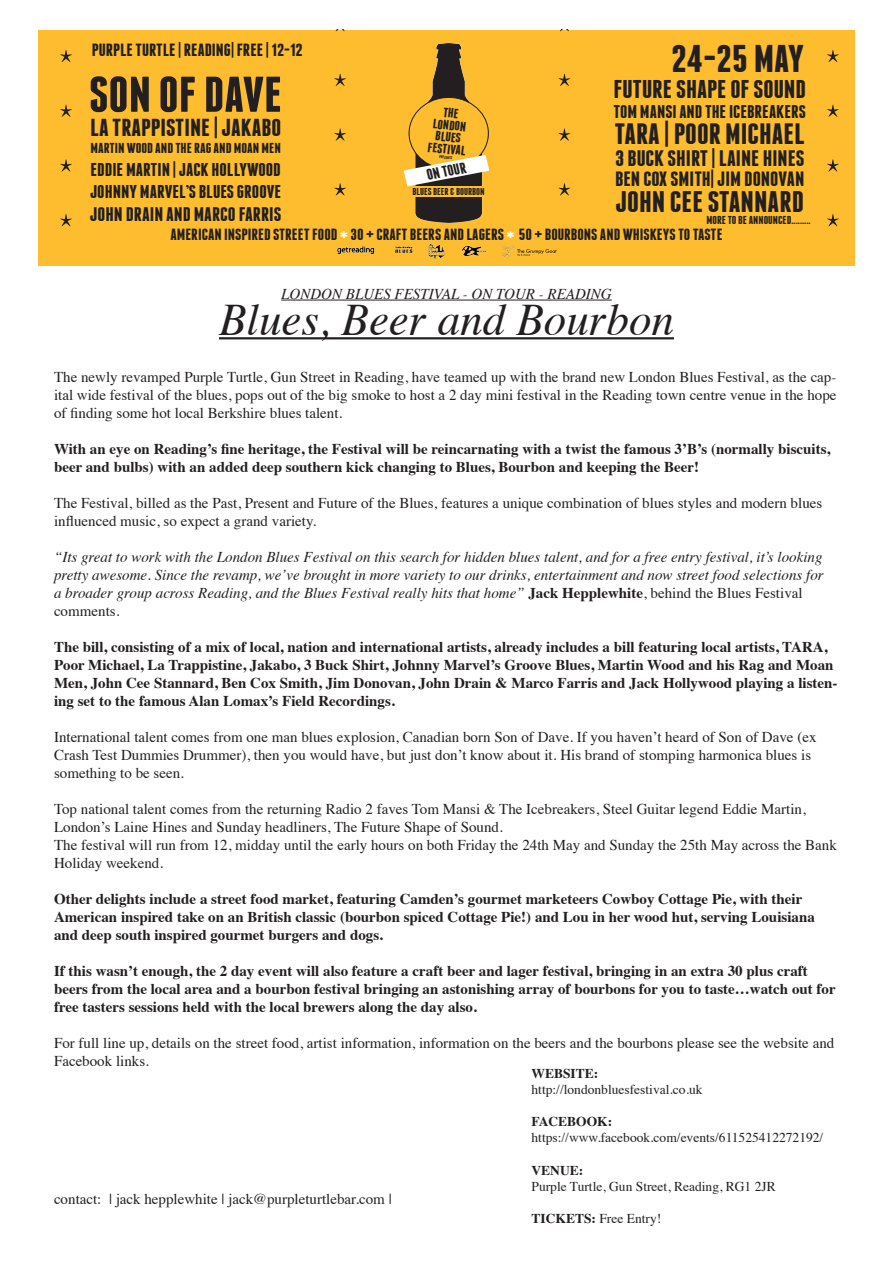
<style>
.page{position:relative;width:893px;height:1263px;background:#fff}
.page>*{position:absolute;margin:0;border:0;box-sizing:border-box;transform-origin:0 0}
.t1{font:700 50.1px "Franchise";color:#231f20;scale:1.11 1}
.t2{font:45.6px/54.8px "Birch Std";color:#231f20;text-align:justify;scale:1.11 1}
.t3{font:italic 45px "Times";color:#231f20}
.t4{font:700 38.55px "Franchise";color:#231f20;scale:1.11 1}
.t5{font:700 29.85px "Franchise";color:#231f20;scale:1.11 1}
.t6{font:700 29.4px "Franchise";color:#231f20;scale:1.11 1}
.t7{font:700 25.65px "Franchise";color:#231f20;scale:1.11 1}
.t8{font:700 24.45px "Franchise";color:#231f20;scale:1.11 1}
.t9{font:700 22.5px "Franchise";color:#231f20;scale:1.11 1}
.t10{font:700 20.7px "Franchise";color:#231f20;scale:1.11 1}
.t11{font:700 19.65px "Franchise";color:#231f20;scale:1.11 1}
.t12{font:700 18.45px/22.2px "Franchise";color:#231f20;scale:1.11 1}
.t13{font:700 18.3px "Franchise";color:#231f20;scale:1.11 1}
.t14{font:700 17.7px "Franchise";color:#231f20;scale:1.11 1}
.t15{font:700 16.2px "Franchise";color:#231f20;scale:1.11 1}
.t16{font:700 15.6px "Franchise";color:#231f20;scale:1.1 1}
.t17{font:15.15px "Birch Std";color:#231f20;scale:1.11 1}
.t18{font:15px/18px "Times";color:#231f20}
.t19{font:700 15px/18px "Times";color:#231f20}
.t20{font:italic 15px/18px "Times";color:#231f20}
.t21{font:700 14.4px "Franchise";color:#231f20;scale:1.11 1}
.t22{font:13.5px "Times";color:#231f20}
.t23{font:700 13.5px "Times";color:#231f20}
.t24{font:700 13.5px/12px "Franchise";color:#231f20;text-align:center;scale:1.11 1}
.t25{font:700 11.55px "Franchise";color:#231f20;scale:1.11 1}
.t26{font:700 10.05px "Franchise";color:#231f20;scale:1.11 1}
.t27{font:700 4.2px "Franchise";color:#231f20;scale:1.11 1}
.s1{font-size:28.65px;color:#fff}
.s2{font-weight:700;font-style:normal}
.s3{font-style:normal}
.s4{font-weight:700}
</style>
<div class="page">
<hr style="left:281px;top:300px;width:331px;height:1px;background:#231f20">
<hr style="left:219px;top:337px;width:455px;height:2px;background:#231f20">
<div style="left:38px;top:30px;width:817px;height:235px;background:#fdbd2e"></div>
<img style="left:403px;top:42px;width:80px;height:182px">
<div style="left:404px;top:186px;width:89px;height:11px;background:#fdbd2e"></div>
<svg style="left:404px;top:95px;width:86px;height:91px"></svg>
<img style="left:337px;top:247px;width:37px;height:8px">
<img style="left:396px;top:247px;width:16px;height:7px">
<img style="left:424px;top:241px;width:21px;height:21px">
<img style="left:461px;top:245px;width:25px;height:12px">
<img style="left:501px;top:245px;width:56px;height:13px">
<p class="t2" style="left:333px;top:10px;width:14px">* * * *</p>
<p class="t2" style="left:557px;top:10px;width:14px">* * * *</p>
<p class="t14" style="left:92px;top:41px;width:192px">PURPLE TURTLE | READING| FREE | 12-12</p>
<p class="t4" style="left:671px;top:40px;width:121px">24-25 MAY</p>
<p class="t1" style="left:89px;top:71px;width:176px">SON OF DAVE</p>
<p class="t8" style="left:90px;top:116px;width:174px">LA TRAPPISTINE | JAKABO</p>
<p class="t21" style="left:90px;top:142px;width:173px">MARTIN WOOD AND THE RAG AND MOAN MEN</p>
<p class="t12" style="left:90px;top:158px;width:174px">EDDIE MARTIN | JACK HOLLYWOOD<br>JOHNNY MARVEL’S BLUES GROOVE</p>
<p class="t11" style="left:90px;top:205px;width:174px">JOHN DRAIN AND MARCO FARRIS</p>
<p class="t2" style="left:59px;top:41px;width:14px">* * * *</p>
<p class="t2" style="left:826px;top:41px;width:14px">* * * *</p>
<p class="t7" style="left:613px;top:77px;width:175px">FUTURE SHAPE OF SOUND</p>
<p class="t13" style="left:614px;top:103px;width:175px">TOM MANSI AND THE ICEBREAKERS</p>
<p class="t6" style="left:614px;top:120px;width:173px">TARA | POOR MICHAEL</p>
<p class="t9" style="left:615px;top:148px;width:172px">3 BUCK SHIRT | LAINE HINES</p>
<p class="t10" style="left:615px;top:169px;width:172px">BEN COX SMITH| JIM DONOVAN</p>
<p class="t5" style="left:615px;top:188px;width:171px">JOHN CEE STANNARD</p>
<p class="t25" style="left:706px;top:215px;width:95px">MORE TO BE ANNOUNCED.........</p>
<p class="t15" style="left:170px;top:227px;width:499px">AMERICAN INSPIRED STREET FOOD <span class="s1">*</span> 30 + CRAFT BEERS AND LAGERS <span class="s1">*</span> 50 + BOURBONS AND WHISKEYS TO TASTE</p>
<p class="t24" style="left:431px;top:105px;width:36px;rotate:5deg">THE<br>LONDON<br>BLUES<br>FESTIVAL</p>
<p class="t27" style="left:440px;top:155px;width:13px;rotate:5deg">PRESENTS</p>
<p class="t26" style="left:412px;top:187px;width:67px">BLUES BEER &amp; BOURBON</p>
<p class="t16" style="left:426px;top:167px;width:38px;rotate:-11deg">ON TOUR</p>
<p class="t20" style="left:281px;top:284px;width:332px">LONDON BLUES FESTIVAL - ON TOUR - READING</p>
<p class="t3" style="left:219px;top:281px;width:456px">Blues, Beer and Bourbon</p>
<p class="t18" style="left:54px;top:367px;width:784px;text-align:justify">The newly revamped Purple Turtle, Gun Street in Reading, have teamed up with the brand new London Blues Festival, as the cap&shy;ital wide festival of the blues, pops out of the big smoke to host a 2 day mini festival in the Reading town centre venue in the hope of finding some hot local Berkshire blues talent.</p>
<p class="t19" style="left:54px;top:439px;width:778px">With an eye on Reading’s fine heritage, the Festival will be reincarnating with a twist the famous 3’B’s (normally biscuits, beer and bulbs) with an added deep southern kick changing to Blues, Bourbon and keeping the Beer!</p>
<p class="t18" style="left:54px;top:493px;width:770px">The Festival, billed as the Past, Present and Future of the Blues, features a unique combination of blues styles and modern blues influenced music, so expect a grand variety.</p>
<p class="t20" style="left:54px;top:547px;width:771px">“Its great to work with the London Blues Festival on this search for hidden blues talent, and for a free entry festival, it’s looking pretty awesome. Since the revamp, we’ve brought in more variety to our drinks, entertainment and now street food selections for a broader group across Reading, and the Blues Festival really hits that home” <span class="s2">Jack Hepplewhite</span><span class="s3">, behind the Blues Festival comments.</span></p>
<p class="t19" style="left:54px;top:637px;width:785px">The bill, consisting of a mix of local, nation and international artists, already includes a bill featuring local artists, TARA, Poor Michael, La Trappistine, Jakabo, 3 Buck Shirt, Johnny Marvel’s Groove Blues, Martin Wood and his Rag and Moan Men, John Cee Stannard, Ben Cox Smith, Jim Donovan, John Drain &amp; Marco Farris and Jack Hollywood playing a listen&shy;ing set to the famous Alan Lomax’s Field Recordings.</p>
<p class="t18" style="left:54px;top:727px;width:764px">International talent comes from one man blues explosion, Canadian born Son of Dave. If you haven’t heard of Son of Dave (ex<br>Crash Test Dummies Drummer), then you would have, but just don’t know about it. His brand of stomping harmonica blues is something to be seen.</p>
<p class="t18" style="left:54px;top:799px;width:753px">Top national talent comes from the returning Radio 2 faves Tom Mansi &amp; The Icebreakers, Steel Guitar legend Eddie Martin,<br>London’s Laine Hines and Sunday headliners, The Future Shape of Sound.</p>
<p class="t18" style="left:54px;top:835px;width:784px">The festival will run from 12, midday until the early hours on both Friday the 24th May and Sunday the 25th May across the Bank<br>Holiday weekend.</p>
<p class="t19" style="left:54px;top:889px;width:762px">Other delights include a street food market, featuring Camden’s gourmet marketeers Cowboy Cottage Pie, with their<br>American inspired take on an British classic (bourbon spiced Cottage Pie!) and Lou in her wood hut, serving Louisiana and deep south inspired gourmet burgers and dogs.</p>
<p class="t19" style="left:54px;top:961px;width:783px">If this wasn’t enough, the 2 day event will also feature a craft beer and lager festival, bringing in an extra 30 plus craft beers from the local area and a bourbon festival bringing an astonishing array of bourbons for you to taste…watch out for free tasters sessions held with the local brewers along the day also.</p>
<p class="t18" style="left:54px;top:1033px;width:782px">For full line up, details on the street food, artist information, information on the beers and the bourbons please see the website and<br>Facebook links.</p>
<p class="t17" style="left:826px;top:380px;width:6px">*</p>
<p class="t23" style="left:531px;top:1060px;width:68px">WEBSITE:</p>
<p class="t22" style="left:531px;top:1076px;width:173px">http://londonbluesfestival.co.uk</p>
<p class="t23" style="left:531px;top:1108px;width:82px">FACEBOOK:</p>
<p class="t22" style="left:531px;top:1125px;width:293px">https://www.facebook.com/events/611525412272192/</p>
<p class="t23" style="left:531px;top:1157px;width:53px">VENUE:</p>
<p class="t22" style="left:531px;top:1174px;width:246px">Purple Turtle, Gun Street, Reading, RG1 2JR</p>
<p class="t22" style="left:531px;top:1206px;width:131px"><span class="s4">TICKETS:</span> Free Entry!</p>
<p class="t18" style="left:54px;top:1189px;width:339px">contact: | jack hepplewhite | jack@purpleturtlebar.com |</p>
</div>
